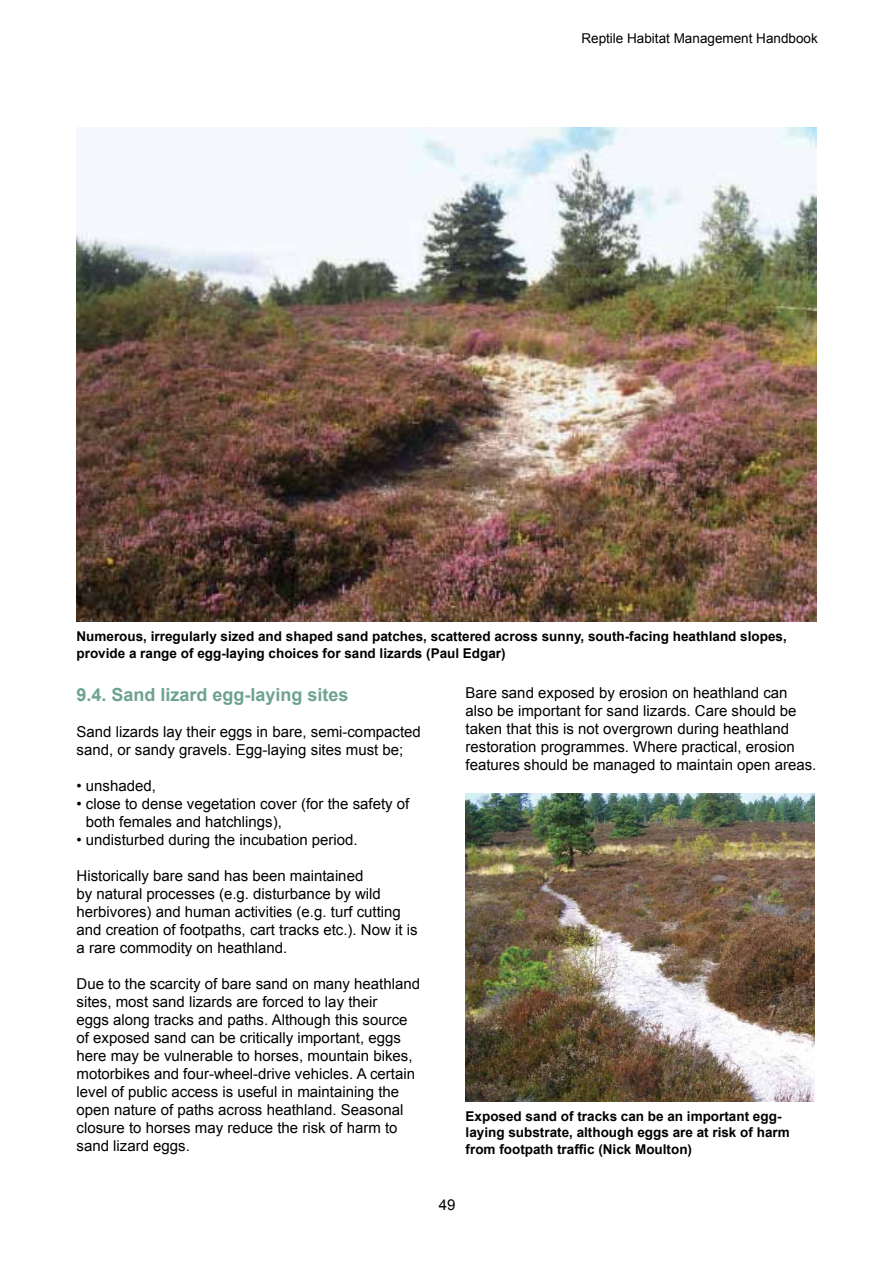
<style>
.page{position:relative;width:893px;height:1263px;background:#fff}
.page>*{position:absolute;margin:0;border:0;box-sizing:border-box;transform-origin:0 0}
.t1{font:700 18px "Arial";color:#6da293}
.t2{font:15px/18px "Arial";color:#000}
.t3{font:700 13.5px/16.2px "Arial";color:#000}
.t4{font:13.5px "Arial";color:#000}
</style>
<div class="page">
<img style="left:76px;top:128px;width:740px;height:493px">
<img style="left:466px;top:793px;width:349px;height:308px">
<p class="t4" style="left:581px;top:30px;width:238px">Reptile Habitat Management Handbook</p>
<p class="t3" style="left:77px;top:628px;width:712px">Numerous, irregularly sized and shaped sand patches, scattered across sunny, south-facing heathland slopes, provide a range of egg-laying choices for sand lizards (Paul Edgar)</p>
<p class="t1" style="left:77px;top:684px;width:274px">9.4. Sand lizard egg-laying sites</p>
<p class="t2" style="left:77px;top:722px;width:346px">Sand lizards lay their eggs in bare, semi-compacted sand, or sandy gravels. Egg-laying sites must be;</p>
<p class="t2" style="left:77px;top:776px;width:81px">• unshaded,</p>
<p class="t2" style="left:86px;top:794px;width:325px;text-indent:-9px">• close to dense vegetation cover (for the safety of both females and hatchlings),</p>
<p class="t2" style="left:77px;top:830px;width:283px">• undisturbed during the incubation period.</p>
<p class="t2" style="left:77px;top:866px;width:342px">Historically bare sand has been maintained<br>by natural processes (e.g. disturbance by wild herbivores) and human activities (e.g. turf cutting and creation of footpaths, cart tracks etc.). Now it is a rare commodity on heathland.</p>
<p class="t2" style="left:77px;top:974px;width:345px">Due to the scarcity of bare sand on many heathland sites, most sand lizards are forced to lay their<br>eggs along tracks and paths. Although this source of exposed sand can be critically important, eggs here may be vulnerable to horses, mountain bikes, motorbikes and four-wheel-drive vehicles. A certain level of public access is useful in maintaining the open nature of paths across heathland. Seasonal closure to horses may reduce the risk of harm to sand lizard eggs.</p>
<p class="t2" style="left:466px;top:684px;width:352px">Bare sand exposed by erosion on heathland can also be important for sand lizards. Care should be taken that this is not overgrown during heathland restoration programmes. Where practical, erosion features should be managed to maintain open areas.</p>
<p class="t3" style="left:466px;top:1108px;width:326px">Exposed sand of tracks can be an important egg&shy;laying substrate, although eggs are at risk of harm from footpath traffic (Nick Moulton)</p>
<p class="t2" style="left:439px;top:1196px;width:18px">49</p>
</div>
